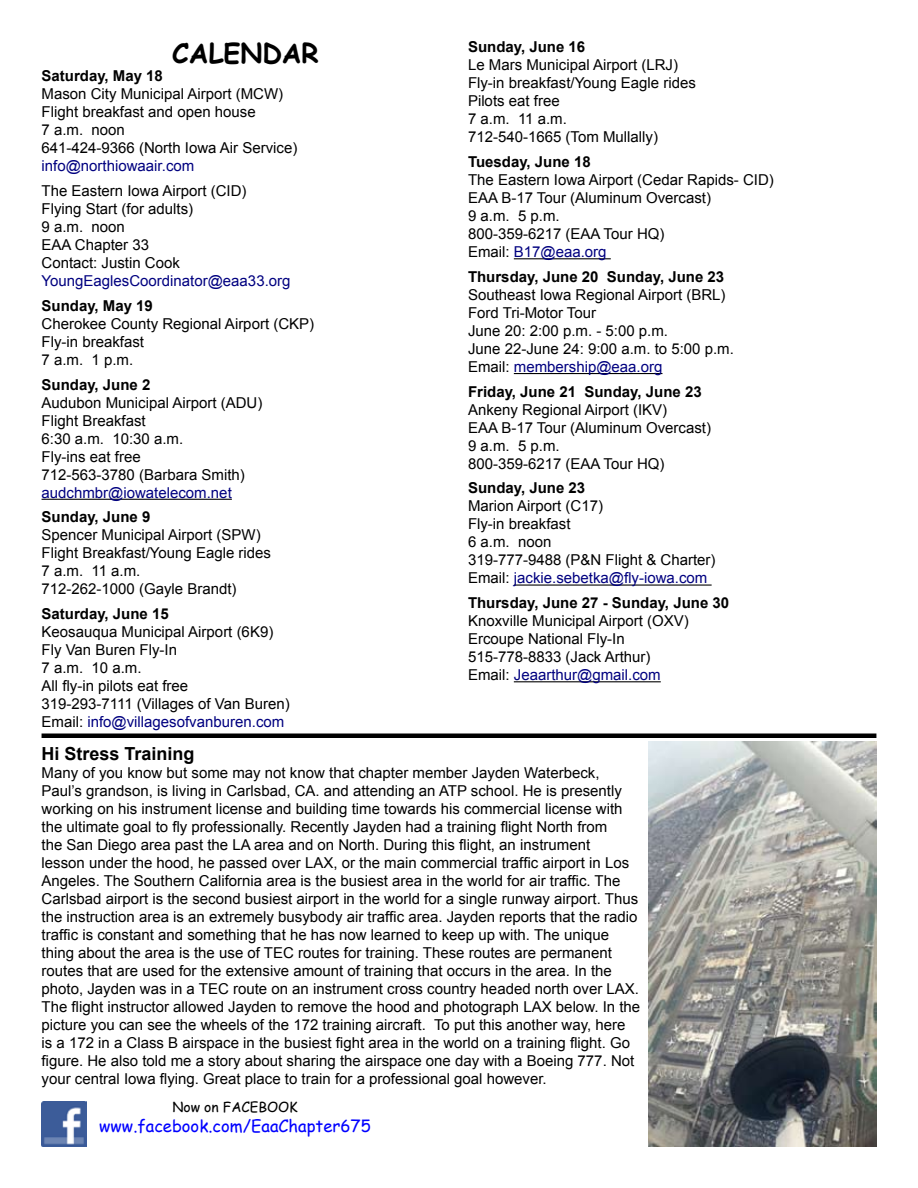
<style>
.page{position:relative;width:918px;height:1188px;background:#fff}
.page>*{position:absolute;margin:0;border:0;box-sizing:border-box;transform-origin:0 0}
.t1{font:700 27px "Comic Sans MS";color:#000}
.t2{font:700 18px "Arial";color:#000}
.t3{font:16.65px "Comic Sans MS";color:#00f}
.t4{font:15px/18px "Arial";color:#000}
.t5{font:700 15px "Arial";color:#000}
.t6{font:15px "Arial";color:#000080}
.t7{font:13.8px "Comic Sans MS";color:#000}
.s1{color:#000080}
</style>
<div class="page">
<hr style="left:42px;top:734px;width:834px;height:4px;background:#000">
<img style="left:649px;top:741px;width:227px;height:405px">
<hr style="left:42px;top:499px;width:190px;height:1px;background:#000">
<hr style="left:514px;top:258px;width:97px;height:1px;background:#000">
<hr style="left:514px;top:373px;width:148px;height:1px;background:#000">
<hr style="left:514px;top:585px;width:198px;height:1px;background:#000">
<hr style="left:514px;top:681px;width:147px;height:1px;background:#000">
<img style="left:42px;top:1101px;width:45px;height:45px">
<h1 class="t1" style="left:172px;top:33px;width:148px">CALENDAR</h1>
<p class="t5" style="left:42px;top:66px;width:123px">Saturday, May 18</p>
<p class="t4" style="left:42px;top:85px;width:257px">Mason City Municipal Airport (MCW)<br>Flight breakfast and open house<br>7 a.m. noon<br>641-424-9366 (North Iowa Air Service)</p>
<p class="t6" style="left:42px;top:156px;width:154px">info@northiowaair.com</p>
<p class="t4" style="left:42px;top:182px;width:207px">The Eastern Iowa Airport (CID)<br>Flying Start (for adults)<br>9 a.m. noon<br>EAA Chapter 33<br>Contact: Justin Cook</p>
<p class="t6" style="left:42px;top:271px;width:251px">YoungEaglesCoordinator@eaa33.org</p>
<p class="t5" style="left:42px;top:296px;width:113px">Sunday, May 19</p>
<p class="t4" style="left:42px;top:315px;width:274px">Cherokee County Regional Airport (CKP)<br>Fly-in breakfast<br>7 a.m. 1 p.m.</p>
<p class="t5" style="left:42px;top:374px;width:110px">Sunday, June 2</p>
<p class="t4" style="left:42px;top:394px;width:222px">Audubon Municipal Airport (ADU)<br>Flight Breakfast<br>6:30 a.m. 10:30 a.m.<br>Fly-ins eat free<br>712-563-3780 (Barbara Smith)</p>
<p class="t6" style="left:42px;top:483px;width:192px">audchmbr@iowatelecom.net</p>
<p class="t5" style="left:42px;top:507px;width:110px">Sunday, June 9</p>
<p class="t4" style="left:42px;top:526px;width:231px">Spencer Municipal Airport (SPW)<br>Flight Breakfast/Young Eagle rides<br>7 a.m. 11 a.m.<br>712-262-1000 (Gayle Brandt)</p>
<p class="t5" style="left:42px;top:604px;width:129px">Saturday, June 15</p>
<p class="t4" style="left:42px;top:623px;width:250px">Keosauqua Municipal Airport (6K9)<br>Fly Van Buren Fly-In<br>7 a.m. 10 a.m.<br>All fly-in pilots eat free<br>319-293-7111 (Villages of Van Buren)<br>Email: <span class="s1">info@villagesofvanburen.com</span></p>
<p class="t5" style="left:468px;top:37px;width:119px">Sunday, June 16</p>
<p class="t4" style="left:468px;top:56px;width:229px">Le Mars Municipal Airport (LRJ)<br>Fly-in breakfast/Young Eagle rides<br>Pilots eat free<br>7 a.m. 11 a.m.<br>712-540-1665 (Tom Mullally)</p>
<p class="t5" style="left:468px;top:152px;width:124px">Tuesday, June 18</p>
<p class="t4" style="left:468px;top:171px;width:307px">The Eastern Iowa Airport (Cedar Rapids- CID)<br>EAA B-17 Tour (Aluminum Overcast)<br>9 a.m. 5 p.m.<br>800-359-6217 (EAA Tour HQ)<br>Email: <span class="s1">B17@eaa.org</span></p>
<p class="t5" style="left:468px;top:267px;width:258px">Thursday, June 20 Sunday, June 23</p>
<p class="t4" style="left:468px;top:286px;width:267px">Southeast Iowa Regional Airport (BRL)<br>Ford Tri-Motor Tour<br>June 20: 2:00 p.m. - 5:00 p.m.<br>June 22-June 24: 9:00 a.m. to 5:00 p.m.<br>Email: <span class="s1">membership@eaa.org</span></p>
<p class="t5" style="left:468px;top:381px;width:235px">Friday, June 21 Sunday, June 23</p>
<p class="t4" style="left:468px;top:401px;width:245px">Ankeny Regional Airport (IKV)<br>EAA B-17 Tour (Aluminum Overcast)<br>9 a.m. 5 p.m.<br>800-359-6217 (EAA Tour HQ)</p>
<p class="t5" style="left:468px;top:478px;width:119px">Sunday, June 23</p>
<p class="t4" style="left:468px;top:497px;width:249px">Marion Airport (C17)<br>Fly-in breakfast<br>6 a.m. noon<br>319-777-9488 (P&amp;N Flight &amp; Charter)<br>Email: <span class="s1">jackie.sebetka@fly-iowa.com</span></p>
<p class="t5" style="left:468px;top:593px;width:263px">Thursday, June 27 - Sunday, June 30</p>
<p class="t4" style="left:468px;top:612px;width:222px">Knoxville Municipal Airport (OXV)<br>Ercoupe National Fly-In<br>515-778-8833 (Jack Arthur)<br>Email: <span class="s1">Jeaarthur@gmail.com</span></p>
<p class="t2" style="left:42px;top:742px;width:155px">Hi Stress Training</p>
<p class="t4" style="left:42px;top:764px;width:600px">Many of you know but some may not know that chapter member Jayden Waterbeck, Paul’s grandson, is living in Carlsbad, CA. and attending an ATP school. He is presently working on his instrument license and building time towards his commercial license with the ultimate goal to fly professionally. Recently Jayden had a training flight North from<br>the San Diego area past the LA area and on North. During this flight, an instrument<br>lesson under the hood, he passed over LAX, or the main commercial traffic airport in Los Angeles. The Southern California area is the busiest area in the world for air traffic. The Carlsbad airport is the second busiest airport in the world for a single runway airport. Thus the instruction area is an extremely busybody air traffic area. Jayden reports that the radio traffic is constant and something that he has now learned to keep up with. The unique thing about the area is the use of TEC routes for training. These routes are permanent routes that are used for the extensive amount of training that occurs in the area. In the photo, Jayden was in a TEC route on an instrument cross country headed north over LAX.<br>The flight instructor allowed Jayden to remove the hood and photograph LAX below. In the picture you can see the wheels of the 172 training aircraft. To put this another way, here<br>is a 172 in a Class B airspace in the busiest fight area in the world on a training flight. Go figure. He also told me a story about sharing the airspace one day with a Boeing 777. Not your central Iowa flying. Great place to train for a professional goal however.</p>
<p class="t7" style="left:172px;top:1097px;width:127px">Now on FACEBOOK</p>
<p class="t3" style="left:99px;top:1114px;width:273px">www.facebook.com/EaaChapter675</p>
</div>
